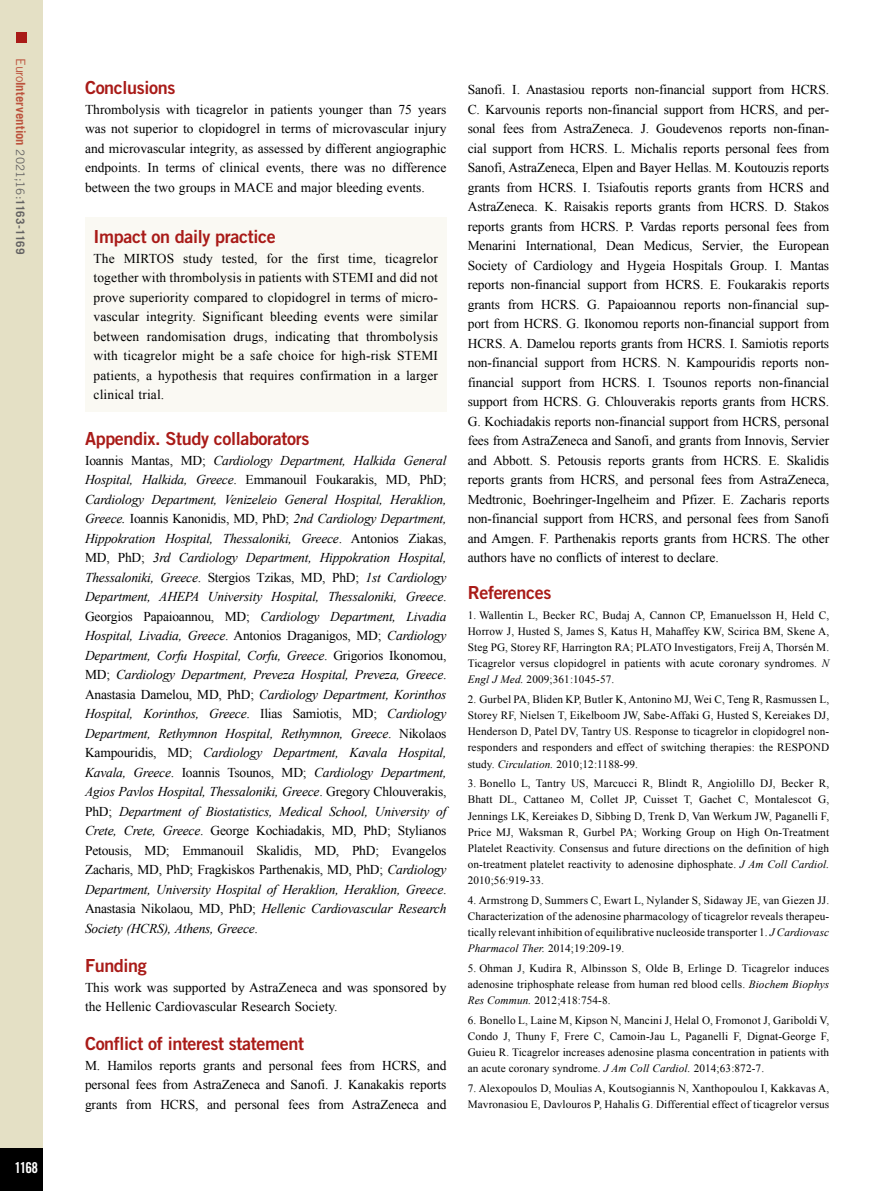
<style>
.page{position:relative;width:893px;height:1191px;background:#fff}
.page>*{position:absolute;margin:0;border:0;box-sizing:border-box;transform-origin:0 0}
.t1{font:18px "Trade Gothic LT Std Bd 2";letter-spacing:-.02em;color:#a91b18}
.t2{font:15px "Trade Gothic LT Std Bd Cn 20";color:#fff}
.t3{font:13.5px/19.5px "Times New Roman";color:#000;text-align:justify}
.t4{font:italic 13.5px/19.5px "Times New Roman";letter-spacing:-.015em;color:#000;text-align:justify}
.t5{font:700 12.75px "Trade Gothic LT Std";letter-spacing:.005em;color:#bc533d}
.t6{font:11.25px/16px "Times New Roman";letter-spacing:.01em;color:#000;text-align:justify}
.s1{font-weight:400}
.s2{font-weight:400;font-size:11.7px;color:#646363}
.s3{font-size:11.7px;color:#646363}
.s4{font-style:normal}
.s5{font-style:italic}
</style>
<div class="page">
<div style="left:0;top:0;width:43px;height:1191px;background:#e4e0c5"></div>
<div style="left:0;top:1148px;width:43px;height:43px;background:#000"></div>
<div style="left:16px;top:32px;width:10px;height:10px;background:#a91b18"></div>
<div style="left:85px;top:217px;width:361px;height:195px;background:#faf9f3"></div>
<p class="t5" style="left:29px;top:58px;width:197px;rotate:90deg"><span class="s1">Euro</span>Intervention <span class="s2">2021;16:</span><span class="s3">1163-1169</span></p>
<p class="t2" style="left:15px;top:1158px;width:25px">1168</p>
<h1 class="t1" style="left:85px;top:77px;width:92px">Conclusions</h1>
<p class="t3" style="left:85px;top:99px;width:363px">Thrombolysis with ticagrelor in patients younger than 75 years was not superior to clopidogrel in terms of microvascular injury and microvascular integrity, as assessed by different angiographic endpoints. In terms of clinical events, there was no difference between the two groups in MACE and major bleeding events.</p>
<h1 class="t1" style="left:94px;top:225px;width:184px">Impact on daily practice</h1>
<p class="t3" style="left:94px;top:248px;width:346px">The MIRTOS study tested, for the first time, ticagrelor together with thrombolysis in patients with STEMI and did not prove superiority compared to clopidogrel in terms of micro&shy;vascular integrity. Significant bleeding events were similar between randomisation drugs, indicating that thrombolysis with ticagrelor might be a safe choice for high-risk STEMI patients, a hypothesis that requires confirmation in a larger clinical trial.</p>
<h1 class="t1" style="left:85px;top:428px;width:226px">Appendix. Study collaborators</h1>
<p class="t4" style="left:85px;top:450px;width:363px"><span class="s4">Ioannis Mantas, MD;</span> Cardiology Department, Halkida General Hospital, Halkida, Greece<span class="s4">. Emmanouil Foukarakis, MD, PhD; </span>Cardiology Department, Venizeleio General Hospital, Heraklion, Greece. <span class="s4">Ioannis Kanonidis, MD, PhD;</span> 2nd Cardiology Department, Hippokration Hospital, Thessaloniki, Greece<span class="s4">. Antonios Ziakas, MD, PhD;</span> 3rd Cardiology Department, Hippokration Hospital, Thessaloniki, Greece<span class="s4">. Stergios Tzikas, MD, PhD;</span> 1st Cardiology Department, AHEPA University Hospital, Thessaloniki, Greece<span class="s4">.<br>Georgios Papaioannou, MD;</span> Cardiology Department, Livadia Hospital, Livadia, Greece<span class="s4">. Antonios Draganigos, MD;</span> Cardiology Department, Corfu Hospital, Corfu, Greece<span class="s4">. Grigorios Ikonomou, MD;</span> Cardiology Department, Preveza Hospital, Preveza, Greece<span class="s4">.<br>Anastasia Damelou, MD, PhD;</span> Cardiology Department, Korinthos Hospital, Korinthos, Greece<span class="s4">. Ilias Samiotis, MD;</span> Cardiology Department, Rethymnon Hospital, Rethymnon, Greece<span class="s4">. Nikolaos Kampouridis, MD;</span> Cardiology Department, Kavala Hospital, Kavala, Greece<span class="s4">. Ioannis Tsounos, MD;</span> Cardiology Department, Agios Pavlos Hospital, Thessaloniki, Greece<span class="s4">. Gregory Chlouverakis, PhD;</span> Department of Biostatistics, Medical School, University of Crete, Crete, Greece<span class="s4">. George Kochiadakis, MD, PhD; Stylianos Petousis, MD; Emmanouil Skalidis, MD, PhD; Evangelos Zacharis, MD, PhD; Fragkiskos Parthenakis, MD, PhD;</span> Cardiology Department, University Hospital of Heraklion, Heraklion, Greece<span class="s4">.<br>Anastasia Nikolaou, MD, PhD;</span> Hellenic Cardiovascular Research Society (HCRS), Athens, Greece<span class="s4">.</span></p>
<h1 class="t1" style="left:85px;top:954px;width:63px">Funding</h1>
<p class="t3" style="left:85px;top:977px;width:363px">This work was supported by AstraZeneca and was sponsored by the Hellenic Cardiovascular Research Society.</p>
<h1 class="t1" style="left:85px;top:1032px;width:220px">Conflict of interest statement</h1>
<p class="t3" style="left:85px;top:1055px;width:363px">M. Hamilos reports grants and personal fees from HCRS, and personal fees from AstraZeneca and Sanofi. J. Kanakakis reports grants from HCRS, and personal fees from AstraZeneca and</p>
<p class="t3" style="left:468px;top:80px;width:363px">Sanofi. I. Anastasiou reports non-financial support from HCRS.<br>C. Karvounis reports non-financial support from HCRS, and per&shy;sonal fees from AstraZeneca. J. Goudevenos reports non-finan&shy;cial support from HCRS. L. Michalis reports personal fees from Sanofi, AstraZeneca, Elpen and Bayer Hellas. M. Koutouzis reports grants from HCRS. I. Tsiafoutis reports grants from HCRS and AstraZeneca. K. Raisakis reports grants from HCRS. D. Stakos reports grants from HCRS. P. Vardas reports personal fees from Menarini International, Dean Medicus, Servier, the European Society of Cardiology and Hygeia Hospitals Group. I. Mantas reports non-financial support from HCRS. E. Foukarakis reports grants from HCRS. G. Papaioannou reports non-financial sup&shy;port from HCRS. G. Ikonomou reports non-financial support from HCRS. A. Damelou reports grants from HCRS. I. Samiotis reports non-financial support from HCRS. N. Kampouridis reports non&shy;financial support from HCRS. I. Tsounos reports non-financial support from HCRS. G. Chlouverakis reports grants from HCRS.<br>G. Kochiadakis reports non-financial support from HCRS, personal fees from AstraZeneca and Sanofi, and grants from Innovis, Servier and Abbott. S. Petousis reports grants from HCRS. E. Skalidis reports grants from HCRS, and personal fees from AstraZeneca, Medtronic, Boehringer-Ingelheim and Pfizer. E. Zacharis reports non-financial support from HCRS, and personal fees from Sanofi and Amgen. F. Parthenakis reports grants from HCRS. The other authors have no conflicts of interest to declare.</p>
<h1 class="t1" style="left:468px;top:581px;width:85px">References</h1>
<p class="t6" style="left:468px;top:607px;width:363px">1. Wallentin L, Becker RC, Budaj A, Cannon CP, Emanuelsson H, Held C, Horrow J, Husted S, James S, Katus H, Mahaffey KW, Scirica BM, Skene A, Steg PG, Storey RF, Harrington RA; PLATO Investigators, Freij A, Thorsén M.<br>Ticagrelor versus clopidogrel in patients with acute coronary syndromes. <span class="s5">N Engl J Med.</span> 2009;361:1045-57.</p>
<p class="t6" style="left:468px;top:691px;width:363px">2. Gurbel PA, Bliden KP, Butler K, Antonino MJ, Wei C, Teng R, Rasmussen L, Storey RF, Nielsen T, Eikelboom JW, Sabe-Affaki G, Husted S, Kereiakes DJ, Henderson D, Patel DV, Tantry US. Response to ticagrelor in clopidogrel non&shy;responders and responders and effect of switching therapies: the RESPOND study. <span class="s5">Circulation.</span> 2010;12:1188-99.</p>
<p class="t6" style="left:468px;top:775px;width:363px">3. Bonello L, Tantry US, Marcucci R, Blindt R, Angiolillo DJ, Becker R, Bhatt DL, Cattaneo M, Collet JP, Cuisset T, Gachet C, Montalescot G, Jennings LK, Kereiakes D, Sibbing D, Trenk D, Van Werkum JW, Paganelli F, Price MJ, Waksman R, Gurbel PA; Working Group on High On-Treatment Platelet Reactivity. Consensus and future directions on the definition of high on-treatment platelet reactivity to adenosine diphosphate. <span class="s5">J Am Coll Cardiol.<br></span>2010;56:919-33.</p>
<p class="t6" style="left:468px;top:891px;width:363px">4. Armstrong D, Summers C, Ewart L, Nylander S, Sidaway JE, van Giezen JJ.<br>Characterization of the adenosine pharmacology of ticagrelor reveals therapeu&shy;tically relevant inhibition of equilibrative nucleoside transporter 1. <span class="s5">J Cardiovasc Pharmacol Ther.</span> 2014;19:209-19.</p>
<p class="t6" style="left:468px;top:960px;width:363px">5. Ohman J, Kudira R, Albinsson S, Olde B, Erlinge D. Ticagrelor induces adenosine triphosphate release from human red blood cells. <span class="s5">Biochem Biophys Res Commun.</span> 2012;418:754-8.</p>
<p class="t6" style="left:468px;top:1012px;width:363px">6. Bonello L, Laine M, Kipson N, Mancini J, Helal O, Fromonot J, Gariboldi V, Condo J, Thuny F, Frere C, Camoin-Jau L, Paganelli F, Dignat-George F, Guieu R. Ticagrelor increases adenosine plasma concentration in patients with an acute coronary syndrome. <span class="s5">J Am Coll Cardiol.</span> 2014;63:872-7.</p>
<p class="t6" style="left:468px;top:1080px;width:363px">7. Alexopoulos D, Moulias A, Koutsogiannis N, Xanthopoulou I, Kakkavas A,<br>Mavronasiou E, Davlouros P, Hahalis G. Differential effect of ticagrelor versus</p>
</div>
